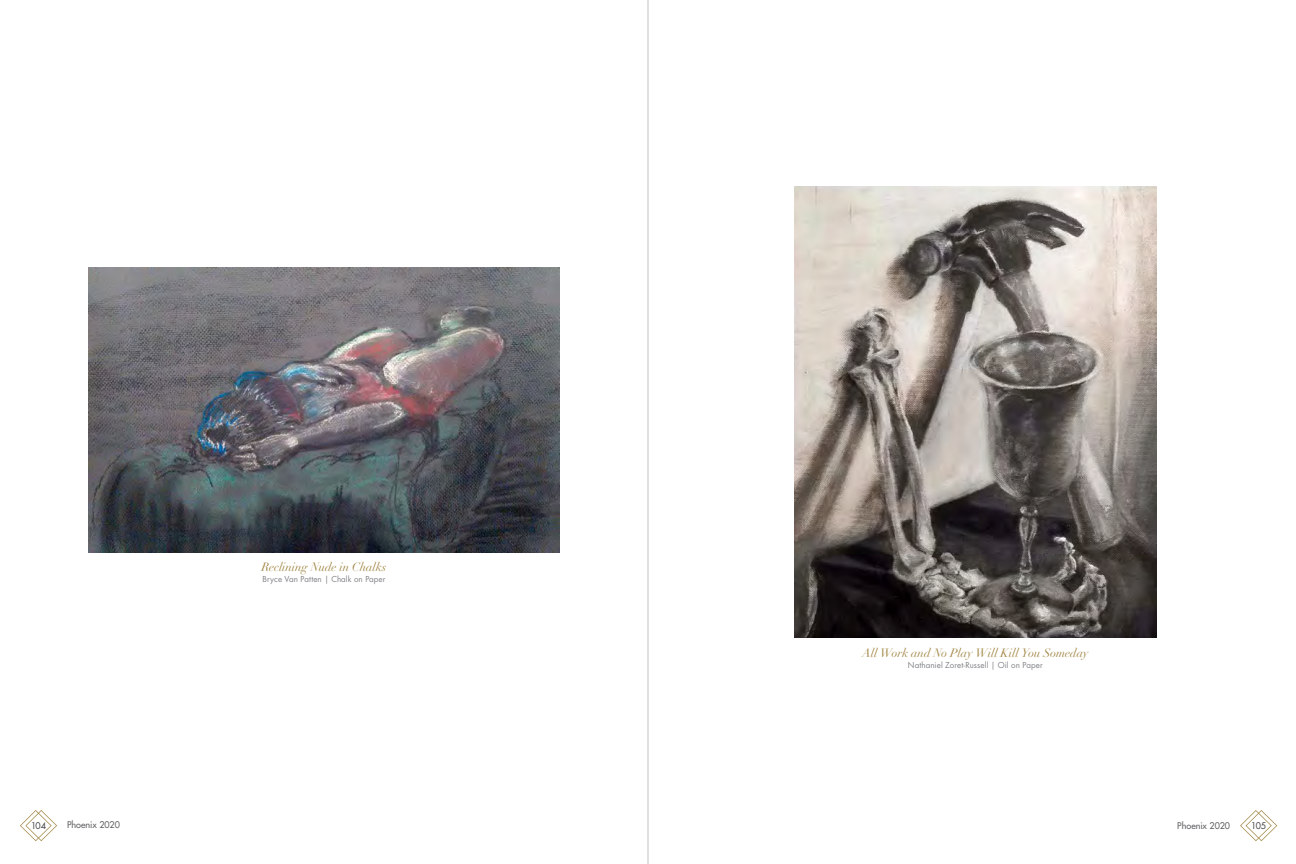
<style>
.page{position:relative;width:1296px;height:864px;background:#fff}
.page>*{position:absolute;margin:0;border:0;box-sizing:border-box;transform-origin:0 0}
.t1{font:italic 12px "Didot LT Std";letter-spacing:-.01em;color:#a28745}
.t2{font:500 9px "Futura LT Pro";letter-spacing:-.005em;color:#636466}
.t3{font:500 9px "Futura LT Pro";letter-spacing:-.05em;color:#4d4d4f}
.t4{font:8px "Futura LT Pro";letter-spacing:.01em;color:#808285}
</style>
<div class="page">
<svg style="left:1240px;top:810px;width:37px;height:31px"></svg>
<svg style="left:20px;top:810px;width:37px;height:31px"></svg>
<img style="left:795px;top:186px;width:361px;height:452px">
<img style="left:89px;top:268px;width:470px;height:284px">
<hr style="left:648px;top:0;width:1px;height:864px;background:#000">
<h1 class="t1" style="left:261px;top:560px;width:127px">Reclining Nude in Chalks</h1>
<p class="t4" style="left:262px;top:574px;width:125px">Bryce Van Patten | Chalk on Paper</p>
<h1 class="t1" style="left:862px;top:646px;width:228px">All Work and No Play Will Kill You Someday</h1>
<p class="t4" style="left:908px;top:660px;width:136px">Nathaniel Zoret-Russell | Oil on Paper</p>
<p class="t3" style="left:31px;top:819px;width:16px">104</p>
<p class="t2" style="left:67px;top:818px;width:54px">Phoenix 2020</p>
<p class="t2" style="left:1177px;top:819px;width:54px">Phoenix 2020</p>
<p class="t3" style="left:1251px;top:819px;width:16px">105</p>
</div>
